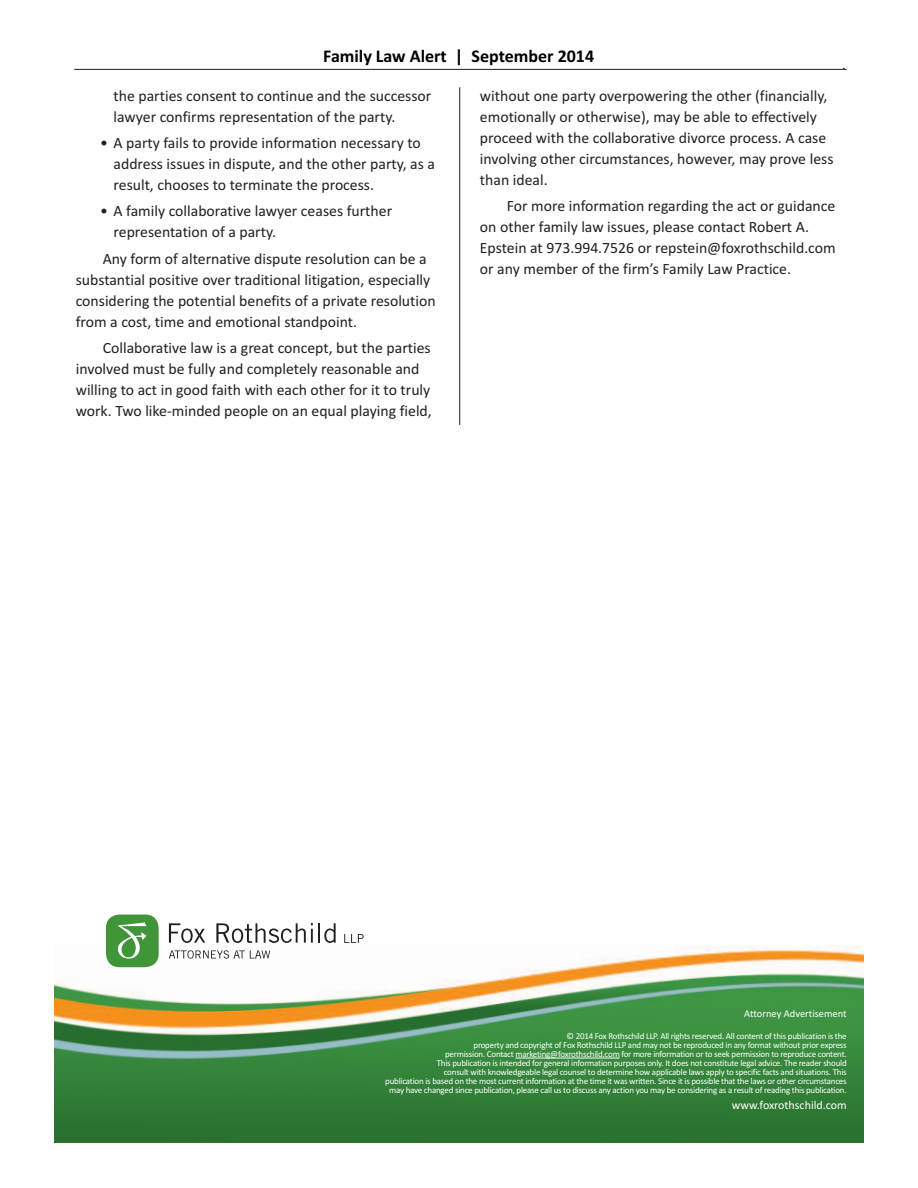
<style>
.page{position:relative;width:918px;height:1188px;background:#fff}
.page>*{position:absolute;margin:0;border:0;box-sizing:border-box;transform-origin:0 0}
.t1{font:700 18px "Calibri";color:#000}
.t2{font:15.75px/21px "Calibri";color:#231f20}
.t3{font:12px "Calibri";color:#fff}
.t4{font:10.5px "Calibri";color:#fff}
.t5{font:9px/9px "Calibri";letter-spacing:-.025em;color:#fff;text-align:right}
</style>
<div class="page">
<img style="left:54px;top:945px;width:810px;height:198px">
<hr style="left:76px;top:68px;width:769px;height:1px;background:#231f20">
<hr style="left:459px;top:87px;width:1px;height:338px;background:#231f20">
<div style="left:74px;top:47px;width:769px;height:25px;background:#fff"></div>
<hr style="left:74px;top:69px;width:773px;height:1px;background:#231f20">
<hr style="left:515px;top:1058px;width:105px;height:1px;background:#fff">
<div style="left:106px;top:915px;width:53px;height:52px;background:#3f9537;border-radius:13px"></div>
<svg style="left:117px;top:922px;width:30px;height:37px"></svg>
<svg style="left:169px;top:923px;width:36px;height:20px"></svg>
<svg style="left:216px;top:923px;width:97px;height:20px"></svg>
<hr style="left:318px;top:923px;width:2px;height:20px;background:#231f20">
<svg style="left:324px;top:923px;width:12px;height:20px"></svg>
<svg style="left:344px;top:934px;width:20px;height:9px"></svg>
<svg style="left:169px;top:950px;width:101px;height:9px"></svg>
<p class="t1" style="left:323px;top:46px;width:272px">Family Law Alert | September 2014</p>
<p class="t2" style="left:114px;top:85px;width:319px">the parties consent to continue and the successor lawyer confirms representation of the party.</p>
<p class="t2" style="left:114px;top:132px;width:323px;text-indent:-14px">• A party fails to provide information necessary to address issues in dispute, and the other party, as a result, chooses to terminate the process.</p>
<p class="t2" style="left:114px;top:200px;width:280px;text-indent:-14px">• A family collaborative lawyer ceases further representation of a party.</p>
<p class="t2" style="left:76px;top:248px;width:361px;text-indent:27px">Any form of alternative dispute resolution can be a substantial positive over traditional litigation, especially considering the potential benefits of a private resolution from a cost, time and emotional standpoint.</p>
<p class="t2" style="left:76px;top:337px;width:358px;text-indent:27px">Collaborative law is a great concept, but the parties involved must be fully and completely reasonable and willing to act in good faith with each other for it to truly work. Two like-minded people on an equal playing field,</p>
<p class="t2" style="left:480px;top:85px;width:355px">without one party overpowering the other (financially, emotionally or otherwise), may be able to effectively proceed with the collaborative divorce process. A case involving other circumstances, however, may prove less than ideal.</p>
<p class="t2" style="left:480px;top:195px;width:357px;text-indent:27px">For more information regarding the act or guidance on other family law issues, please contact Robert A.<br>Epstein at 973.994.7526 or repstein@foxrothschild.com or any member of the firm’s Family Law Practice.</p>
<p class="t4" style="left:744px;top:1008px;width:104px">Attorney Advertisement</p>
<p class="t5" style="left:385px;top:1031px;width:463px">© 2014 Fox Rothschild LLP. All rights reserved. All content of this publication is the<br>property and copyright of Fox Rothschild LLP and may not be reproduced in any format without prior express<br>permission. Contact marketing@foxrothschild.com for more information or to seek permission to reproduce content.<br>This publication is intended for general information purposes only. It does not constitute legal advice. The reader should<br>consult with knowledgeable legal counsel to determine how applicable laws apply to specific facts and situations. This<br>publication is based on the most current information at the time it was written. Since it is possible that the laws or other circumstances may have changed since publication, please call us to discuss any action you may be considering as a result of reading this publication.</p>
<p class="t3" style="left:732px;top:1098px;width:117px">www.foxrothschild.com</p>
</div>
